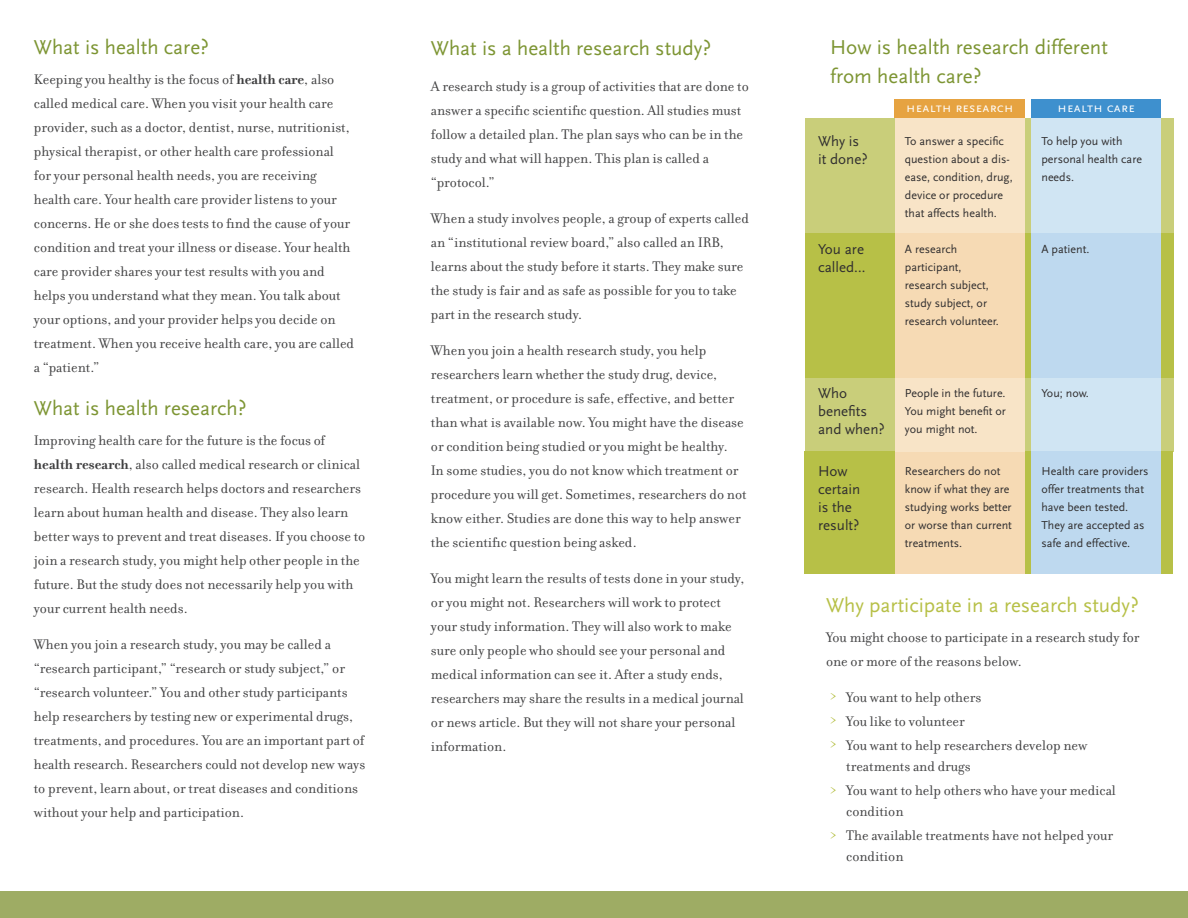
<style>
.page{position:relative;width:1188px;height:918px;background:#fff}
.page>*{position:absolute;margin:0;border:0;box-sizing:border-box;transform-origin:0 0}
.t1{font:21px/28.5px "Scala Sans";color:#7d9533}
.t2{font:21px "Scala Sans";color:#b7c047}
.t3{font:15px/24px "Filosofia";color:#3e3e3f}
.t4{font:15px/18px "Scala Sans";color:#312f30}
.t5{font:15px/24px "Filosofia";color:#b0bb36;text-align:justify}
.t6{font:13.5px "Scala Sans Caps";letter-spacing:.02em;color:#fff}
.t7{font:12px/18px "Scala Sans";color:#312f30}
.s1{font-weight:700}
</style>
<div class="page">
<div style="left:805px;top:118px;width:369px;height:115px;background:#c9ce7a"></div>
<div style="left:805px;top:233px;width:369px;height:145px;background:#b7c047"></div>
<div style="left:805px;top:378px;width:369px;height:73px;background:#c9ce7a"></div>
<div style="left:805px;top:451px;width:368px;height:122px;background:#b7c047"></div>
<div style="left:895px;top:118px;width:130px;height:115px;background:#f8e4c7"></div>
<div style="left:895px;top:233px;width:130px;height:145px;background:#f6dab4"></div>
<div style="left:895px;top:378px;width:130px;height:73px;background:#f8e4c7"></div>
<div style="left:895px;top:452px;width:130px;height:121px;background:#f6dab4"></div>
<div style="left:1032px;top:118px;width:129px;height:115px;background:#d0e5f3"></div>
<div style="left:1032px;top:233px;width:129px;height:145px;background:#bed9ef"></div>
<div style="left:1032px;top:378px;width:129px;height:73px;background:#d0e5f3"></div>
<div style="left:1032px;top:451px;width:129px;height:122px;background:#bed9ef"></div>
<div style="left:0;top:891px;width:1188px;height:27px;background:#9eac64"></div>
<div style="left:1032px;top:99px;width:129px;height:19px;background:#3e90ce"></div>
<div style="left:895px;top:99px;width:130px;height:19px;background:#e6a341"></div>
<h1 class="t1" style="left:34px;top:33px;width:177px">What is health care?</h1>
<p class="t3" style="left:34px;top:67px;width:322px">Keeping you healthy is the focus of <span class="s1">health care</span>, also called medical care. When you visit your health care provider, such as a doctor, dentist, nurse, nutritionist, physical therapist, or other health care professional for your personal health needs, you are receiving health care. Your health care provider listens to your concerns. He or she does tests to find the cause of your condition and treat your illness or disease. Your health care provider shares your test results with you and helps you understand what they mean. You talk about your options, and your provider helps you decide on treatment. When you receive health care, you are called a “patient.”</p>
<h1 class="t1" style="left:34px;top:394px;width:214px">What is health research?</h1>
<p class="t3" style="left:34px;top:429px;width:333px">Improving health care for the future is the focus of <span class="s1">health research</span>, also called medical research or clinical research. Health research helps doctors and researchers learn about human health and disease. They also learn better ways to prevent and treat diseases. If you choose to join a research study, you might help other people in the future. But the study does not necessarily help you with your current health needs.</p>
<p class="t3" style="left:34px;top:633px;width:333px">When you join a research study, you may be called a “research participant,” “research or study subject,” or “research volunteer.” You and other study participants help researchers by testing new or experimental drugs, treatments, and procedures. You are an important part of health research. Researchers could not develop new ways to prevent, learn about, or treat diseases and conditions without your help and participation.</p>
<h1 class="t1" style="left:431px;top:34px;width:282px">What is a health research study?</h1>
<p class="t3" style="left:431px;top:74px;width:319px">A research study is a group of activities that are done to answer a specific scientific question. All studies must follow a detailed plan. The plan says who can be in the study and what will happen. This plan is called a “protocol.”</p>
<p class="t3" style="left:431px;top:206px;width:320px">When a study involves people, a group of experts called an “institutional review board,” also called an IRB, learns about the study before it starts. They make sure the study is fair and as safe as possible for you to take part in the research study.</p>
<p class="t3" style="left:431px;top:338px;width:317px">When you join a health research study, you help researchers learn whether the study drug, device, treatment, or procedure is safe, effective, and better than what is available now. You might have the disease or condition being studied or you might be healthy.<br>In some studies, you do not know which treatment or procedure you will get. Sometimes, researchers do not know either. Studies are done this way to help answer the scientific question being asked.</p>
<p class="t3" style="left:431px;top:566px;width:315px">You might learn the results of tests done in your study, or you might not. Researchers will work to protect your study information. They will also work to make sure only people who should see your personal and medical information can see it. After a study ends, researchers may share the results in a medical journal or news article. But they will not share your personal information.</p>
<h1 class="t1" style="left:830px;top:33px;width:279px">How is health research different from health care?</h1>
<p class="t6" style="left:906px;top:100px;width:109px">health research</p>
<p class="t6" style="left:1058px;top:100px;width:79px">health care</p>
<p class="t4" style="left:818px;top:133px;width:51px">Why is it done?</p>
<p class="t4" style="left:818px;top:241px;width:49px">You are called…</p>
<p class="t7" style="left:905px;top:133px;width:109px">To answer a specific question about a dis&shy;ease, condition, drug, device or procedure that affects health.</p>
<p class="t7" style="left:905px;top:241px;width:95px">A research participant, research subject, study subject, or research volunteer.</p>
<p class="t7" style="left:1041px;top:133px;width:102px">To help you with personal health care needs.</p>
<p class="t7" style="left:1041px;top:241px;width:49px">A patient.</p>
<p class="t4" style="left:818px;top:385px;width:68px">Who benefits and when?</p>
<p class="t4" style="left:818px;top:463px;width:44px">How certain is the result?</p>
<p class="t7" style="left:905px;top:385px;width:102px;text-align:justify">People in the future.<br>You might benefit or you might not.</p>
<p class="t7" style="left:905px;top:463px;width:109px">Researchers do not know if what they are studying works better or worse than current treatments.</p>
<p class="t7" style="left:1041px;top:385px;width:49px">You; now.</p>
<p class="t7" style="left:1041px;top:463px;width:109px">Health care providers offer treatments that have been tested.<br>They are accepted as safe and effective.</p>
<h1 class="t2" style="left:826px;top:594px;width:314px">Why participate in a research study?</h1>
<p class="t3" style="left:826px;top:625px;width:315px">You might choose to participate in a research study for one or more of the reasons below.</p>
<p class="t3" style="left:846px;top:685px;width:243px">You want to help others<br>You like to volunteer<br>You want to help researchers develop new</p>
<p class="t3" style="left:846px;top:754px;width:271px">treatments and drugs<br>You want to help others who have your medical</p>
<p class="t3" style="left:846px;top:799px;width:268px">condition<br>The available treatments have not helped your</p>
<p class="t3" style="left:846px;top:844px;width:59px">condition</p>
<p class="t5" style="left:830px;top:683px;width:8px">&gt; &gt; &gt;</p>
<p class="t5" style="left:830px;top:778px;width:8px">&gt;</p>
<p class="t5" style="left:830px;top:823px;width:8px">&gt;</p>
</div>
